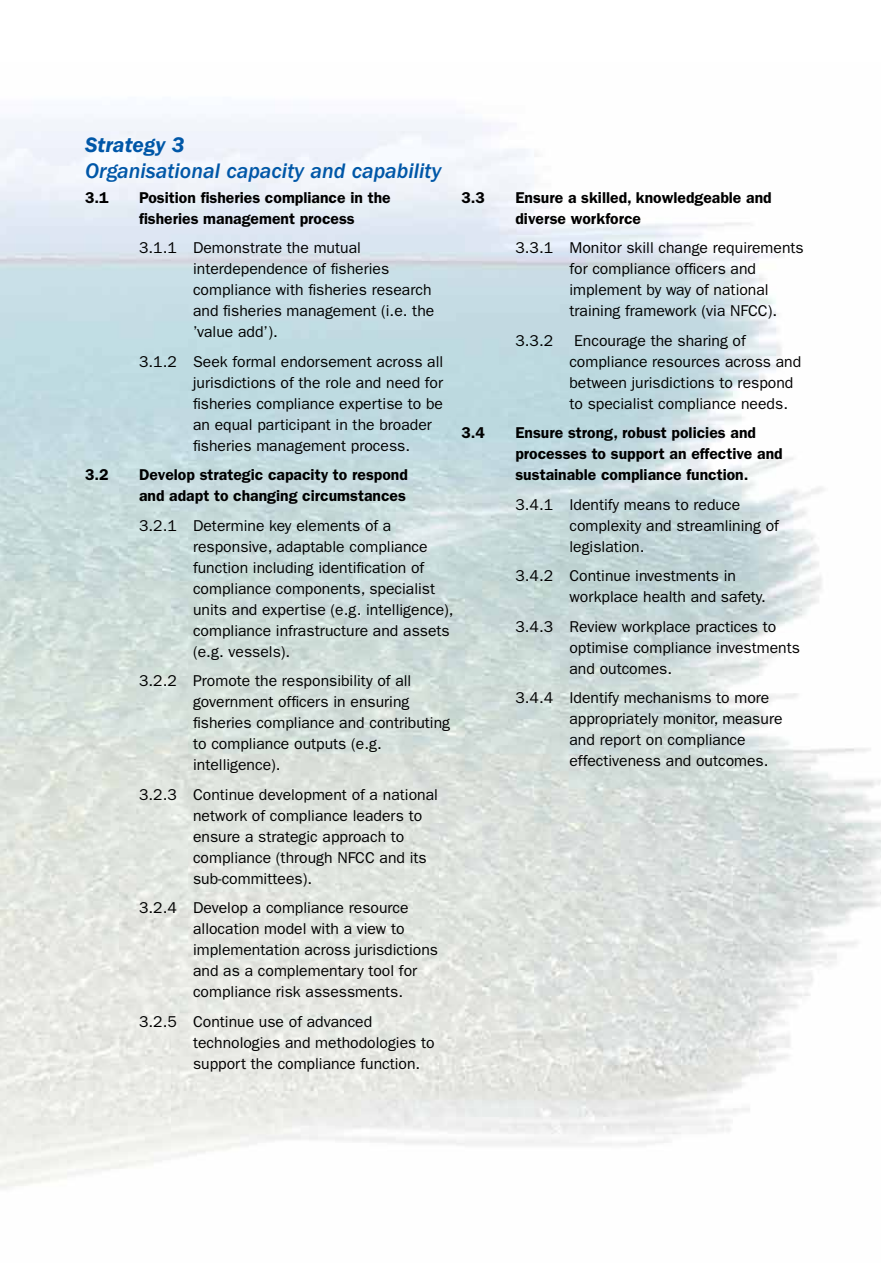
<style>
.page{position:relative;width:893px;height:1263px;background:#fff}
.page>*{position:absolute;margin:0;border:0;box-sizing:border-box;transform-origin:0 0}
.t1{font:italic 500 21.75px "Franklin Gothic";color:#0057a8}
.t2{font:italic 600 21.75px "Franklin Gothic";color:#0057a8}
.t3{font:15.75px/21px "Franklin Gothic";color:#000}
.t4{font:600 15.75px/21px "Franklin Gothic";color:#000}
</style>
<div class="page">
<img style="left:0;top:114px;width:880px;height:1075px">
<h1 class="t2" style="left:85px;top:133px;width:101px">Strategy 3</h1>
<h1 class="t1" style="left:85px;top:158px;width:358px">Organisational capacity and capability</h1>
<p class="t4" style="left:85px;top:187px;width:25px">3.1</p>
<p class="t4" style="left:139px;top:187px;width:253px">Position fisheries compliance in the fisheries management process</p>
<p class="t3" style="left:193px;top:238px;width:243px;text-indent:-54px">3.1.1 Demonstrate the mutual interdependence of fisheries compliance with fisheries research and fisheries management (i.e. the ’value add’).</p>
<p class="t3" style="left:193px;top:351px;width:252px;text-indent:-54px">3.1.2 Seek formal endorsement across all jurisdictions of the role and need for fisheries compliance expertise to be an equal participant in the broader fisheries management process.</p>
<p class="t4" style="left:85px;top:464px;width:25px">3.2</p>
<p class="t4" style="left:139px;top:464px;width:270px">Develop strategic capacity to respond and adapt to changing circumstances</p>
<p class="t3" style="left:193px;top:515px;width:262px;text-indent:-54px">3.2.1 Determine key elements of a responsive, adaptable compliance function including identification of compliance components, specialist units and expertise (e.g. intelligence), compliance infrastructure and assets (e.g. vessels).</p>
<p class="t3" style="left:193px;top:671px;width:259px;text-indent:-54px">3.2.2 Promote the responsibility of all government officers in ensuring fisheries compliance and contributing to compliance outputs (e.g. intelligence).</p>
<p class="t3" style="left:193px;top:784px;width:246px;text-indent:-54px">3.2.3 Continue development of a national network of compliance leaders to ensure a strategic approach to compliance (through NFCC and its sub‑committees).</p>
<p class="t3" style="left:193px;top:898px;width:247px;text-indent:-54px">3.2.4 Develop a compliance resource allocation model with a view to implementation across jurisdictions and as a complementary tool for compliance risk assessments.</p>
<p class="t3" style="left:193px;top:1011px;width:243px;text-indent:-54px">3.2.5 Continue use of advanced technologies and methodologies to support the compliance function.</p>
<p class="t4" style="left:461px;top:187px;width:25px">3.3</p>
<p class="t4" style="left:515px;top:187px;width:258px">Ensure a skilled, knowledgeable and diverse workforce</p>
<p class="t3" style="left:569px;top:238px;width:236px;text-indent:-54px">3.3.1 Monitor skill change requirements for compliance officers and implement by way of national training framework (via NFCC).</p>
<p class="t3" style="left:515px;top:330px;width:39px">3.3.2</p>
<p class="t3" style="left:569px;top:330px;width:233px">Encourage the sharing of compliance resources across and between jurisdictions to respond to specialist compliance needs.</p>
<p class="t4" style="left:461px;top:423px;width:25px">3.4</p>
<p class="t4" style="left:515px;top:423px;width:269px">Ensure strong, robust policies and processes to support an effective and sustainable compliance function.</p>
<p class="t3" style="left:569px;top:494px;width:211px;text-indent:-54px">3.4.1 Identify means to reduce complexity and streamlining of legislation.</p>
<p class="t3" style="left:569px;top:566px;width:198px;text-indent:-54px">3.4.2 Continue investments in workplace health and safety.</p>
<p class="t3" style="left:569px;top:616px;width:232px;text-indent:-54px">3.4.3 Review workplace practices to optimise compliance investments and outcomes.</p>
<p class="t3" style="left:569px;top:688px;width:215px;text-indent:-54px">3.4.4 Identify mechanisms to more appropriately monitor, measure and report on compliance effectiveness and outcomes.</p>
</div>
